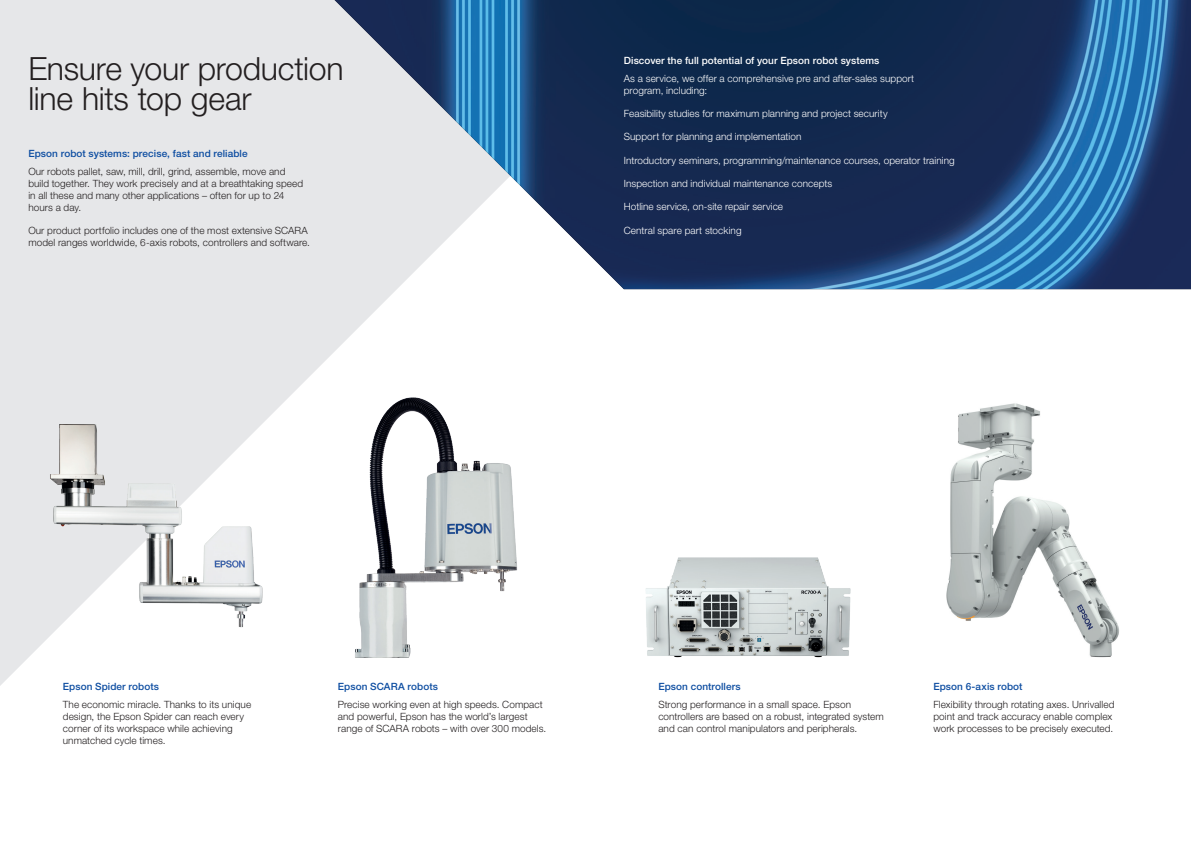
<style>
.page{position:relative;width:1191px;height:842px;background:#fff}
.page>*{position:absolute;margin:0;border:0;box-sizing:border-box;transform-origin:0 0}
.PAGE_TITLE{font:300 32px "Helvetica Neue LT Pro";letter-spacing:-.01em;color:#231f20}
.BODY_COPY{font:300 10px/12px "Helvetica Neue LT Pro";letter-spacing:.005em;color:#231f20}
.BODY_COPY-2{font:300 10px/12px "Helvetica Neue LT Pro";letter-spacing:.005em;color:#fff}
.SUBHEADS_BLUE{font:500 10px "Helvetica Neue LT Pro";letter-spacing:.005em;color:#0d4da1}
.SUBHEADS_BLUE-2{font:500 10px "Helvetica Neue LT Pro";letter-spacing:.005em;color:#fff}
</style>
<div class="page">
<svg style="left:0;top:0;width:686px;height:686px;fill:#e6e7e9"></svg>
<img style="left:328px;top:387px;width:204px;height:271px">
<img style="left:946px;top:403px;width:173px;height:255px">
<img style="left:635px;top:516px;width:216px;height:156px">
<img style="left:37px;top:425px;width:233px;height:205px">
<img style="left:334px;top:0;width:857px;height:289px">
<p class="PAGE_TITLE" style="left:28px;top:49px;width:317px">Ensure your production</p>
<p class="PAGE_TITLE" style="left:28px;top:79px;width:225px">line hits top gear</p>
<p class="SUBHEADS_BLUE" style="left:28px;top:148px;width:221px">Epson robot systems: precise, fast and reliable</p>
<p class="BODY_COPY" style="left:28px;top:165px;width:276px">Our robots pallet, saw, mill, drill, grind, assemble, move and build together. They work precisely and at a breathtaking speed in all these and many other applications – often for up to 24 hours a day.</p>
<p class="BODY_COPY" style="left:28px;top:225px;width:283px">Our product portfolio includes one of the most extensive SCARA model ranges worldwide, 6-axis robots, controllers and software.</p>
<p class="SUBHEADS_BLUE-2" style="left:624px;top:54px;width:257px">Discover the full potential of your Epson robot systems</p>
<p class="BODY_COPY-2" style="left:624px;top:72px;width:292px">As a service, we offer a comprehensive pre and after-sales support program, including:</p>
<p class="BODY_COPY-2" style="left:624px;top:107px;width:265px">Feasibility studies for maximum planning and project security</p>
<p class="BODY_COPY-2" style="left:624px;top:130px;width:179px">Support for planning and implementation</p>
<p class="BODY_COPY-2" style="left:624px;top:154px;width:332px">Introductory seminars, programming/maintenance courses, operator training</p>
<p class="BODY_COPY-2" style="left:624px;top:177px;width:210px">Inspection and individual maintenance concepts</p>
<p class="BODY_COPY-2" style="left:624px;top:200px;width:161px">Hotline service, on-site repair service</p>
<p class="BODY_COPY-2" style="left:624px;top:224px;width:119px">Central spare part stocking</p>
<p class="SUBHEADS_BLUE" style="left:63px;top:681px;width:98px">Epson Spider robots</p>
<p class="BODY_COPY" style="left:63px;top:698px;width:190px">The economic miracle. Thanks to its unique design, the Epson Spider can reach every corner of its workspace while achieving unmatched cycle times.</p>
<p class="SUBHEADS_BLUE" style="left:338px;top:681px;width:102px">Epson SCARA robots</p>
<p class="BODY_COPY" style="left:338px;top:698px;width:210px">Precise working even at high speeds. Compact and powerful, Epson has the world’s largest range of SCARA robots – with over 300 models.</p>
<p class="SUBHEADS_BLUE" style="left:658px;top:681px;width:84px">Epson controllers</p>
<p class="BODY_COPY" style="left:658px;top:698px;width:227px">Strong performance in a small space. Epson controllers are based on a robust, integrated system and can control manipulators and peripherals.</p>
<p class="SUBHEADS_BLUE" style="left:933px;top:681px;width:91px">Epson 6-axis robot</p>
<p class="BODY_COPY" style="left:933px;top:698px;width:182px">Flexibility through rotating axes. Unrivalled point and track accuracy enable complex work processes to be precisely executed.</p>
</div>
